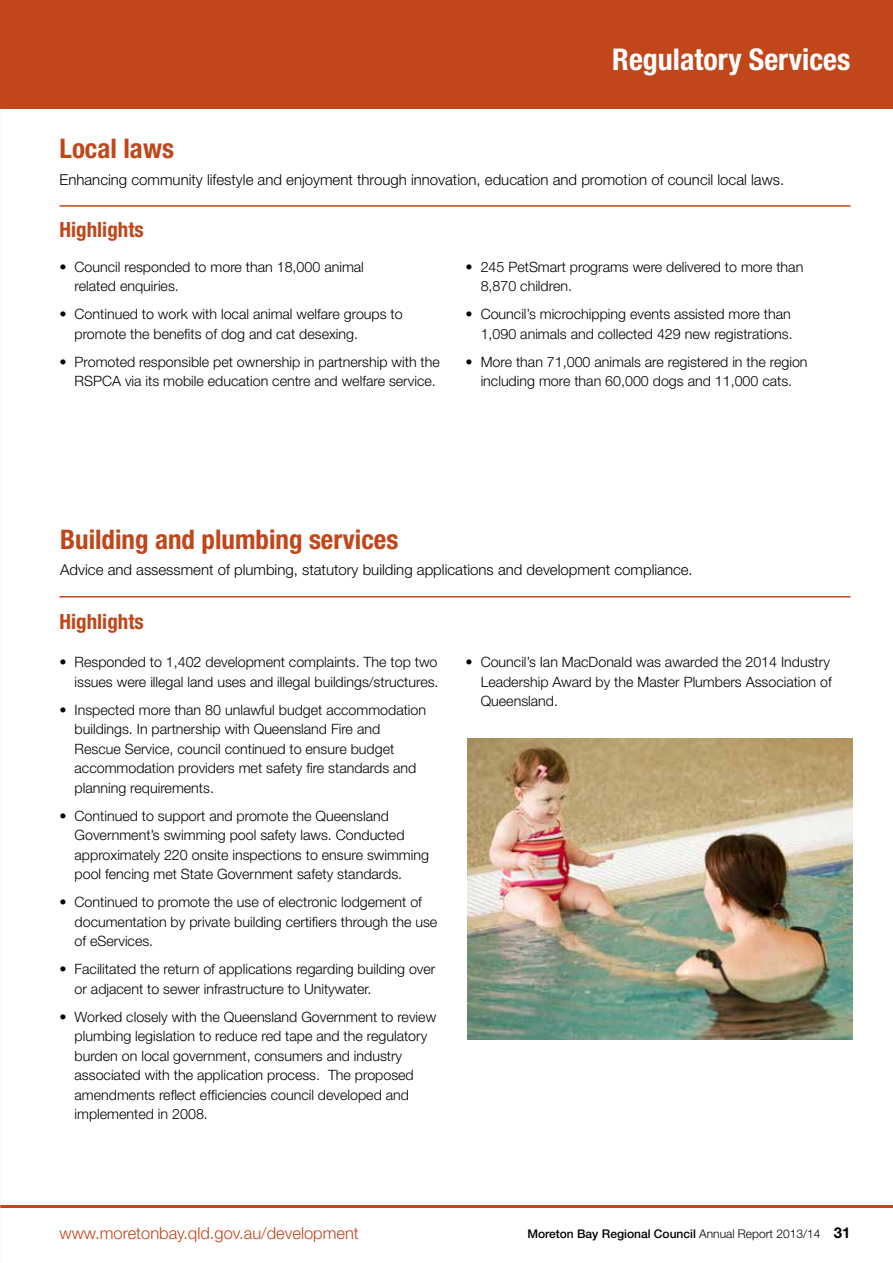
<style>
.page{position:relative;width:893px;height:1263px;background:#fff}
.page>*{position:absolute;margin:0;border:0;box-sizing:border-box;transform-origin:0 0}
.t1{font:700 condensed 30px "Helvetica Neue";color:#fff}
.t2{font:700 condensed 27px "Helvetica Neue";color:#c14619}
.t3{font:700 condensed 21px "Helvetica Neue";color:#c14619}
.t4{font:300 16.5px "Helvetica Neue";color:#c14619}
.t5{font:300 15px "Helvetica Neue";color:#000}
.t6{font:300 14.25px/19.5px "Helvetica Neue";color:#000}
.t7{font:500 12px "Helvetica Neue";color:#000}
.s1{font-weight:300}
.s2{font-weight:700;font-size:15px}
</style>
<div class="page">
<hr style="left:0;top:1205px;width:893px;height:2px;background:#c14619">
<hr style="left:0;top:0;width:1px;height:1263px;background:#c14619">
<div style="left:0;top:0;width:893px;height:108px;background:#c14619"></div>
<hr style="left:60px;top:596px;width:790px;height:1px;background:#c14619">
<hr style="left:60px;top:205px;width:790px;height:2px;background:#c14619">
<img style="left:468px;top:738px;width:385px;height:302px">
<h1 class="t1" style="left:612px;top:41px;width:240px">Regulatory Services</h1>
<h2 class="t2" style="left:60px;top:132px;width:116px">Local laws</h2>
<p class="t5" style="left:60px;top:170px;width:726px">Enhancing community lifestyle and enjoyment through innovation, education and promotion of council local laws.</p>
<h3 class="t3" style="left:60px;top:216px;width:86px">Highlights</h3>
<p class="t6" style="left:75px;top:257px;width:291px;text-indent:-15px">• Council responded to more than 18,000 animal related enquiries.</p>
<p class="t6" style="left:75px;top:304px;width:330px;text-indent:-15px">• Continued to work with local animal welfare groups to promote the benefits of dog and cat desexing.</p>
<p class="t6" style="left:60px;top:352px;width:382px;text-align:right">• Promoted responsible pet ownership in partnership with the<br>RSPCA via its mobile education centre and welfare service.</p>
<p class="t6" style="left:481px;top:256px;width:324px;text-indent:-15px">• 245 PetSmart programs were delivered to more than<br>8,870 children.</p>
<p class="t6" style="left:466px;top:304px;width:329px;text-align:right">• Council’s microchipping events assisted more than<br>1,090 animals and collected 429 new registrations.</p>
<p class="t6" style="left:466px;top:351px;width:343px;text-align:center">• More than 71,000 animals are registered in the region including more than 60,000 dogs and 11,000 cats.</p>
<h2 class="t2" style="left:60px;top:523px;width:340px">Building and plumbing services</h2>
<p class="t5" style="left:60px;top:561px;width:634px">Advice and assessment of plumbing, statutory building applications and development compliance.</p>
<h3 class="t3" style="left:60px;top:609px;width:86px">Highlights</h3>
<p class="t6" style="left:60px;top:652px;width:380px;text-align:right">• Responded to 1,402 development complaints. The top two issues were illegal land uses and illegal buildings/structures.</p>
<p class="t6" style="left:75px;top:700px;width:353px;text-indent:-15px">• Inspected more than 80 unlawful budget accommodation buildings. In partnership with Queensland Fire and Rescue Service, council continued to ensure budget accommodation providers met safety fire standards and planning requirements.</p>
<p class="t6" style="left:75px;top:806px;width:356px;text-indent:-15px">• Continued to support and promote the Queensland Government’s swimming pool safety laws. Conducted approximately 220 onsite inspections to ensure swimming pool fencing met State Government safety standards.</p>
<p class="t6" style="left:75px;top:892px;width:364px;text-indent:-15px">• Continued to promote the use of electronic lodgement of documentation by private building certifiers through the use of eServices.</p>
<p class="t6" style="left:75px;top:959px;width:362px;text-indent:-15px">• Facilitated the return of applications regarding building over or adjacent to sewer infrastructure to Unitywater.</p>
<p class="t6" style="left:75px;top:1007px;width:363px;text-indent:-15px">• Worked closely with the Queensland Government to review plumbing legislation to reduce red tape and the regulatory burden on local government, consumers and industry associated with the application process. The proposed amendments reflect efficiencies council developed and implemented in 2008.</p>
<p class="t6" style="left:481px;top:652px;width:353px;text-indent:-15px">• Council’s Ian MacDonald was awarded the 2014 Industry<br>Leadership Award by the Master Plumbers Association of<br>Queensland.</p>
<p class="t4" style="left:60px;top:1223px;width:301px">www.moretonbay.qld.gov.au/development</p>
<p class="t7" style="left:527px;top:1227px;width:325px">Moreton Bay Regional Council <span class="s1">Annual Report 2013/14</span> <span class="s2">31</span></p>
</div>
